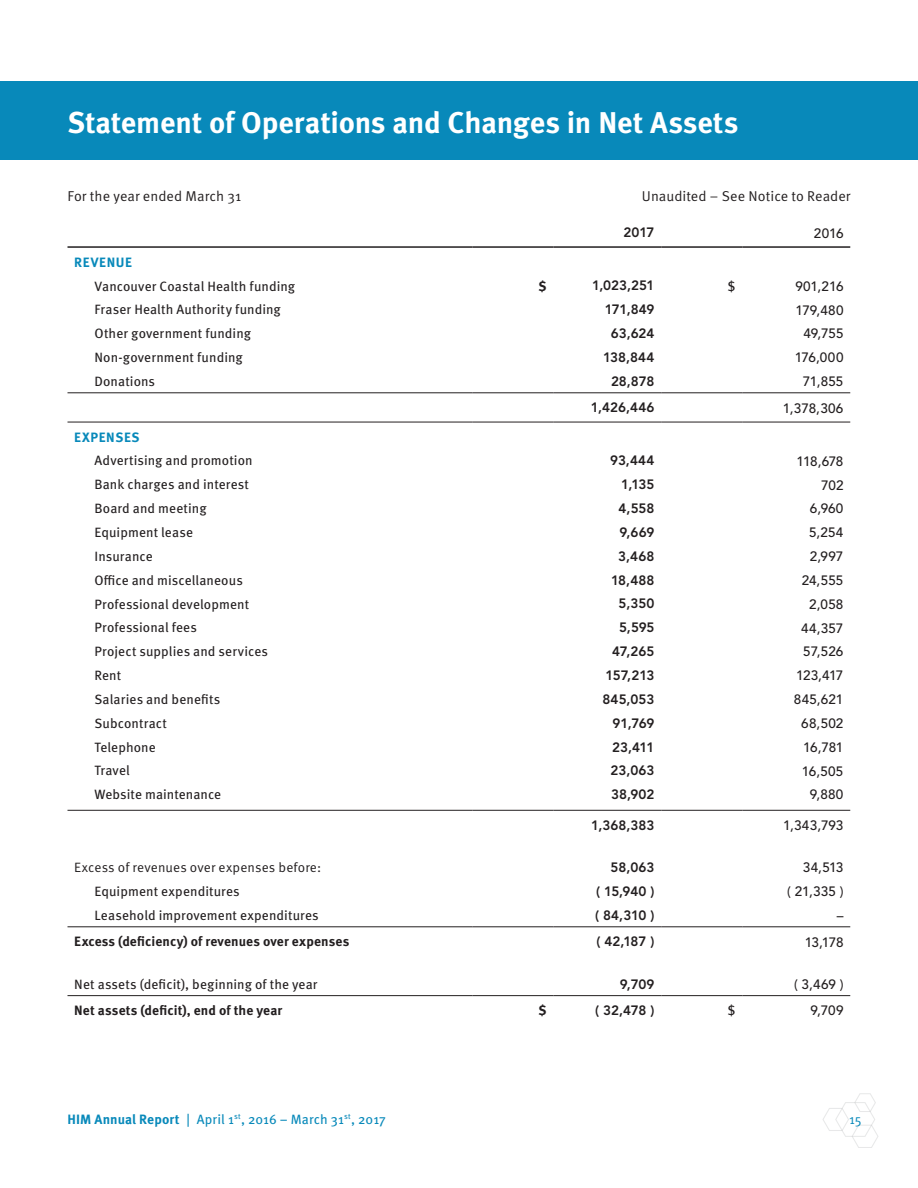
<style>
.page{position:relative;width:918px;height:1188px;background:#fff}
.page>*{position:absolute;margin:0;border:0;box-sizing:border-box;transform-origin:0 0}
.t1{font:700 30px "Meta Pro";letter-spacing:-.005em;color:#fff}
.t2{font:14.25px "Meta Pro Norm";letter-spacing:.005em;color:#231f20}
.t3{font:13.5px "Meta Pro";letter-spacing:.005em;color:#231f20}
.t4{font:800 13.5px "Avenir";letter-spacing:-.005em;color:#231f20}
.t5{font:500 13.5px "Avenir";letter-spacing:.005em;color:#231f20}
.t6{font:700 13.5px "Meta Pro";letter-spacing:.01em;color:#231f20}
.t7{font:13.5px "Meta Pro";letter-spacing:.005em;color:#0889ba}
.t8{font:13.5px "Meta Pro Norm";letter-spacing:.015em;color:#231f20}
.t9{font:700 13.5px "Meta Pro";letter-spacing:.05em;color:#0889ba}
.t10{font:13.5px "Meta Pro Norm";color:#0889ba}
.s1{font-weight:700}
</style>
<div class="page">
<svg style="left:823px;top:1093px;width:55px;height:55px"></svg>
<div style="left:0;top:81px;width:918px;height:79px;background:#0889ba"></div>
<hr style="left:68px;top:246px;width:404px;height:2px;background:#231f20">
<hr style="left:472px;top:246px;width:81px;height:2px;background:#231f20">
<hr style="left:553px;top:246px;width:108px;height:2px;background:#231f20">
<hr style="left:661px;top:246px;width:81px;height:2px;background:#231f20">
<hr style="left:742px;top:246px;width:108px;height:2px;background:#231f20">
<hr style="left:68px;top:392px;width:404px;height:1px;background:#231f20">
<hr style="left:472px;top:392px;width:81px;height:1px;background:#231f20">
<hr style="left:553px;top:392px;width:108px;height:1px;background:#231f20">
<hr style="left:661px;top:392px;width:81px;height:1px;background:#231f20">
<hr style="left:742px;top:392px;width:108px;height:1px;background:#231f20">
<hr style="left:68px;top:422px;width:404px;height:1px;background:#231f20">
<hr style="left:472px;top:422px;width:81px;height:1px;background:#231f20">
<hr style="left:553px;top:422px;width:108px;height:1px;background:#231f20">
<hr style="left:661px;top:422px;width:81px;height:1px;background:#231f20">
<hr style="left:742px;top:422px;width:108px;height:1px;background:#231f20">
<hr style="left:68px;top:810px;width:404px;height:1px;background:#231f20">
<hr style="left:472px;top:810px;width:81px;height:1px;background:#231f20">
<hr style="left:553px;top:810px;width:108px;height:1px;background:#231f20">
<hr style="left:661px;top:810px;width:81px;height:1px;background:#231f20">
<hr style="left:742px;top:810px;width:108px;height:1px;background:#231f20">
<hr style="left:68px;top:995px;width:404px;height:1px;background:#231f20">
<hr style="left:472px;top:995px;width:81px;height:1px;background:#231f20">
<hr style="left:553px;top:995px;width:108px;height:1px;background:#231f20">
<hr style="left:661px;top:995px;width:81px;height:1px;background:#231f20">
<hr style="left:742px;top:995px;width:108px;height:1px;background:#231f20">
<hr style="left:68px;top:926px;width:404px;height:1px;background:#231f20">
<hr style="left:472px;top:926px;width:81px;height:1px;background:#231f20">
<hr style="left:553px;top:926px;width:108px;height:1px;background:#231f20">
<hr style="left:661px;top:926px;width:81px;height:1px;background:#231f20">
<hr style="left:742px;top:926px;width:108px;height:1px;background:#231f20">
<h1 class="t1" style="left:68px;top:100px;width:673px">Statement of Operations and Changes in Net Assets</h1>
<p class="t2" style="left:68px;top:185px;width:175px">For the year ended March 31</p>
<p class="t2" style="left:642px;top:185px;width:210px">U naudited – See N otice to Reader</p>
<p class="t4" style="left:624px;top:225px;width:33px">2017</p>
<p class="t5" style="left:814px;top:225px;width:31px">2016</p>
<p class="t9" style="left:74px;top:251px;width:59px">REVENUE</p>
<p class="t3" style="left:94px;top:275px;width:202px">Vancouver Coastal Health funding</p>
<p class="t6" style="left:539px;top:275px;width:10px">$</p>
<p class="t4" style="left:592px;top:278px;width:64px">1,023,251</p>
<p class="t3" style="left:728px;top:275px;width:9px">$</p>
<p class="t5" style="left:795px;top:278px;width:50px">901,216</p>
<p class="t3" style="left:94px;top:299px;width:188px">Fraser Health Authority funding</p>
<p class="t4" style="left:605px;top:302px;width:51px">171,849</p>
<p class="t5" style="left:796px;top:302px;width:49px">179,480</p>
<p class="t3" style="left:94px;top:323px;width:158px">Other government funding</p>
<p class="t4" style="left:611px;top:325px;width:45px">63,624</p>
<p class="t5" style="left:803px;top:326px;width:42px">49,755</p>
<p class="t3" style="left:94px;top:347px;width:150px">Non-government funding</p>
<p class="t4" style="left:603px;top:349px;width:53px">138,844</p>
<p class="t5" style="left:795px;top:350px;width:50px">176,000</p>
<p class="t3" style="left:94px;top:371px;width:62px">Donations</p>
<p class="t4" style="left:611px;top:373px;width:45px">28,878</p>
<p class="t5" style="left:803px;top:374px;width:42px">71,855</p>
<p class="t4" style="left:591px;top:400px;width:65px">1,426,446</p>
<p class="t5" style="left:783px;top:400px;width:62px">1,378,306</p>
<p class="t9" style="left:74px;top:426px;width:67px">EXPENSES</p>
<p class="t3" style="left:94px;top:450px;width:160px">Advertising and promotion</p>
<p class="t4" style="left:610px;top:453px;width:46px">93,444</p>
<p class="t5" style="left:797px;top:453px;width:48px">118,678</p>
<p class="t3" style="left:94px;top:474px;width:156px">Bank charges and interest</p>
<p class="t4" style="left:621px;top:477px;width:35px">1,135</p>
<p class="t5" style="left:821px;top:477px;width:24px">702</p>
<p class="t3" style="left:94px;top:498px;width:114px">Board and meeting</p>
<p class="t4" style="left:619px;top:500px;width:37px">4,558</p>
<p class="t5" style="left:810px;top:501px;width:35px">6,960</p>
<p class="t3" style="left:94px;top:522px;width:100px">Equipment lease</p>
<p class="t4" style="left:620px;top:524px;width:36px">9,669</p>
<p class="t5" style="left:809px;top:525px;width:36px">5,254</p>
<p class="t3" style="left:94px;top:546px;width:60px">Insurance</p>
<p class="t4" style="left:618px;top:548px;width:38px">3,468</p>
<p class="t5" style="left:810px;top:549px;width:35px">2,997</p>
<p class="t3" style="left:94px;top:570px;width:150px">Office and miscellaneous</p>
<p class="t4" style="left:611px;top:572px;width:45px">18,488</p>
<p class="t5" style="left:802px;top:572px;width:43px">24,555</p>
<p class="t3" style="left:94px;top:594px;width:156px">Professional development</p>
<p class="t4" style="left:619px;top:596px;width:37px">5,350</p>
<p class="t5" style="left:809px;top:596px;width:36px">2,058</p>
<p class="t3" style="left:94px;top:617px;width:104px">Professional fees</p>
<p class="t4" style="left:619px;top:620px;width:37px">5,595</p>
<p class="t5" style="left:801px;top:620px;width:44px">44,357</p>
<p class="t3" style="left:94px;top:641px;width:175px">Project supplies and services</p>
<p class="t4" style="left:612px;top:643px;width:44px">47,265</p>
<p class="t5" style="left:803px;top:644px;width:42px">57,526</p>
<p class="t3" style="left:94px;top:665px;width:28px">Rent</p>
<p class="t4" style="left:606px;top:667px;width:50px">157,213</p>
<p class="t5" style="left:796px;top:668px;width:49px">123,417</p>
<p class="t3" style="left:94px;top:689px;width:127px">Salaries and benefits</p>
<p class="t4" style="left:602px;top:691px;width:54px">845,053</p>
<p class="t5" style="left:794px;top:692px;width:51px">845,621</p>
<p class="t3" style="left:94px;top:713px;width:74px">Subcontract</p>
<p class="t4" style="left:613px;top:715px;width:43px">91,769</p>
<p class="t5" style="left:801px;top:715px;width:44px">68,502</p>
<p class="t3" style="left:94px;top:737px;width:63px">Telephone</p>
<p class="t4" style="left:612px;top:739px;width:44px">23,411</p>
<p class="t5" style="left:803px;top:739px;width:42px">16,781</p>
<p class="t3" style="left:94px;top:760px;width:37px">Travel</p>
<p class="t4" style="left:611px;top:763px;width:45px">23,063</p>
<p class="t5" style="left:802px;top:763px;width:43px">16,505</p>
<p class="t3" style="left:94px;top:784px;width:128px">Website maintenance</p>
<p class="t4" style="left:611px;top:787px;width:45px">38,902</p>
<p class="t5" style="left:810px;top:787px;width:35px">9,880</p>
<p class="t4" style="left:591px;top:817px;width:65px">1,368,383</p>
<p class="t5" style="left:783px;top:818px;width:62px">1,343,793</p>
<p class="t8" style="left:74px;top:857px;width:248px">Excess of revenues over expenses before:</p>
<p class="t4" style="left:611px;top:859px;width:45px">58,063</p>
<p class="t5" style="left:803px;top:860px;width:42px">34,513</p>
<p class="t3" style="left:94px;top:881px;width:147px">Equipment expenditures</p>
<p class="t4" style="left:596px;top:883px;width:60px">( 15,940 )</p>
<p class="t5" style="left:787px;top:884px;width:58px">( 21,335 )</p>
<p class="t3" style="left:94px;top:905px;width:226px">Leasehold improvement expenditures</p>
<p class="t4" style="left:595px;top:907px;width:61px">( 84,310 )</p>
<p class="t5" style="left:837px;top:908px;width:8px">–</p>
<p class="t6" style="left:74px;top:931px;width:277px">Excess (deficiency) of revenues over expenses</p>
<p class="t4" style="left:596px;top:934px;width:60px">( 42,187 )</p>
<p class="t5" style="left:805px;top:934px;width:40px">13,178</p>
<p class="t3" style="left:74px;top:974px;width:245px">Net assets (deficit), beginning of the year</p>
<p class="t4" style="left:620px;top:976px;width:36px">9,709</p>
<p class="t5" style="left:794px;top:976px;width:51px">( 3,469 )</p>
<p class="t6" style="left:74px;top:1000px;width:210px">Net assets (deficit), end of the year</p>
<p class="t6" style="left:538px;top:1000px;width:10px">$</p>
<p class="t4" style="left:595px;top:1002px;width:61px">( 32,478 )</p>
<p class="t3" style="left:728px;top:1000px;width:9px">$</p>
<p class="t5" style="left:811px;top:1003px;width:34px">9,709</p>
<p class="t7" style="left:68px;top:1108px;width:320px"><span class="s1">HIM Annual Report</span> | April 1<sup>st</sup>, 2016 – March 31<sup>st</sup>, 2017</p>
<p class="t10" style="left:849px;top:1109px;width:14px">15</p>
</div>
